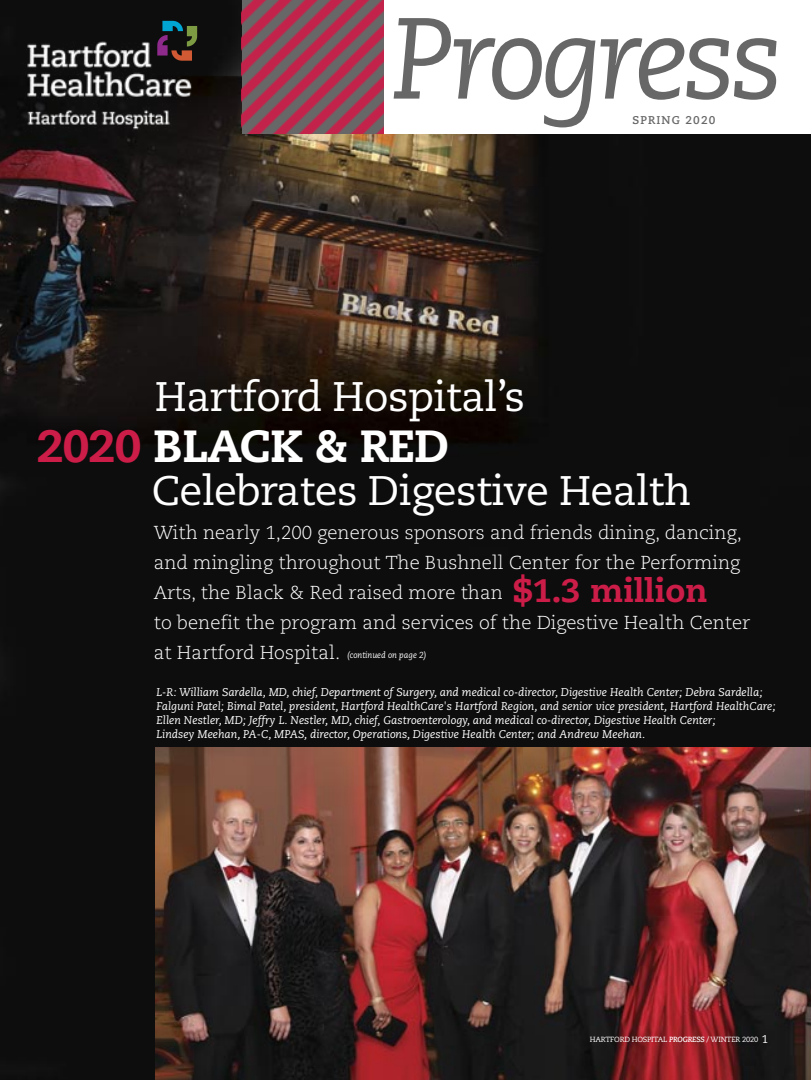
<style>
.page{position:relative;width:811px;height:1080px;background:#fff}
.page>*{position:absolute;margin:0;border:0;box-sizing:border-box;transform-origin:0 0}
.t1{font:italic 115px "Caecilia CE";letter-spacing:-.05em;color:#686767}
.t2{font:800 45px "Caecilia CE";letter-spacing:-.015em;color:#fff}
.t3{font:41.25px "Caecilia CE";letter-spacing:-.015em;color:#fff}
.t4{font:300 18.75px/30px "Caecilia CE";color:#fff}
.t5{font:italic 11.25px/13.8px "Caecilia CE";color:#fff}
.t6{font:700 11.25px "Caecilia CE";letter-spacing:.1em;color:#686767}
.t7{font:italic 8.75px "Caecilia CE";color:#fff;scale:.95 1}
.t8{font:7.5px "Caecilia CE";letter-spacing:-.025em;color:#fff}
.s1{color:#cc1d48}
.s2{font-weight:800;font-size:32.5px;color:#cc1d48}
.s3{font-weight:700;font-style:italic}
.s4{font-size:11.25px}
</style>
<div class="page">
<img style="left:0;top:0;width:810px;height:1080px">
<div style="left:242px;top:0;width:568px;height:134px;background:#fff"></div>
<img style="left:242px;top:0;width:141px;height:134px">
<img style="left:156px;top:748px;width:654px;height:332px">
<img style="left:12px;top:0;width:202px;height:149px">
<svg style="left:157px;top:21px;width:40px;height:40px;background:#393638"></svg>
<p class="t1" style="left:391px;top:10px;width:394px">Progress</p>
<p class="t6" style="left:632px;top:115px;width:85px">SPRING 2020</p>
<p class="t3" style="left:155px;top:380px;width:371px">Hartford Hospital’s</p>
<p class="t2" style="left:37px;top:418px;width:413px"><span class="s1">2020</span> BLACK &amp; RED</p>
<p class="t3" style="left:152px;top:473px;width:541px">Celebrates Digestive Health</p>
<p class="t4" style="left:154px;top:520px;width:598px">With nearly 1,200 generous sponsors and friends dining, dancing, and mingling throughout The Bushnell Center for the Performing Arts, the Black &amp; Red raised more than <span class="s2">$1.3 million<br></span>to benefit the program and services of the Digestive Health Center at Hartford Hospital.</p>
<p class="t5" style="left:156px;top:687px;width:621px">L-R: William Sardella, MD, chief, Department of Surgery, and medical co-director, Digestive Health Center; Debra Sardella; Falguni Patel; Bimal Patel, president, Hartford HealthCare's Hartford Region, and senior vice president, Hartford HealthCare; Ellen Nestler, MD; Jeffry L. Nestler, MD, chief, Gastroenterology, and medical co-director, Digestive Health Center;<br>Lindsey Meehan, PA-C, MPAS, director, Operations, Digestive Health Center; and Andrew Meehan.</p>
<p class="t7" style="left:347px;top:652px;width:85px">(continued on page 2)</p>
<p class="t8" style="left:590px;top:1036px;width:180px">HARTFORD HOSPITAL <span class="s3">PROGRESS</span> / WINTER 2020 <span class="s4">1</span></p>
</div>
